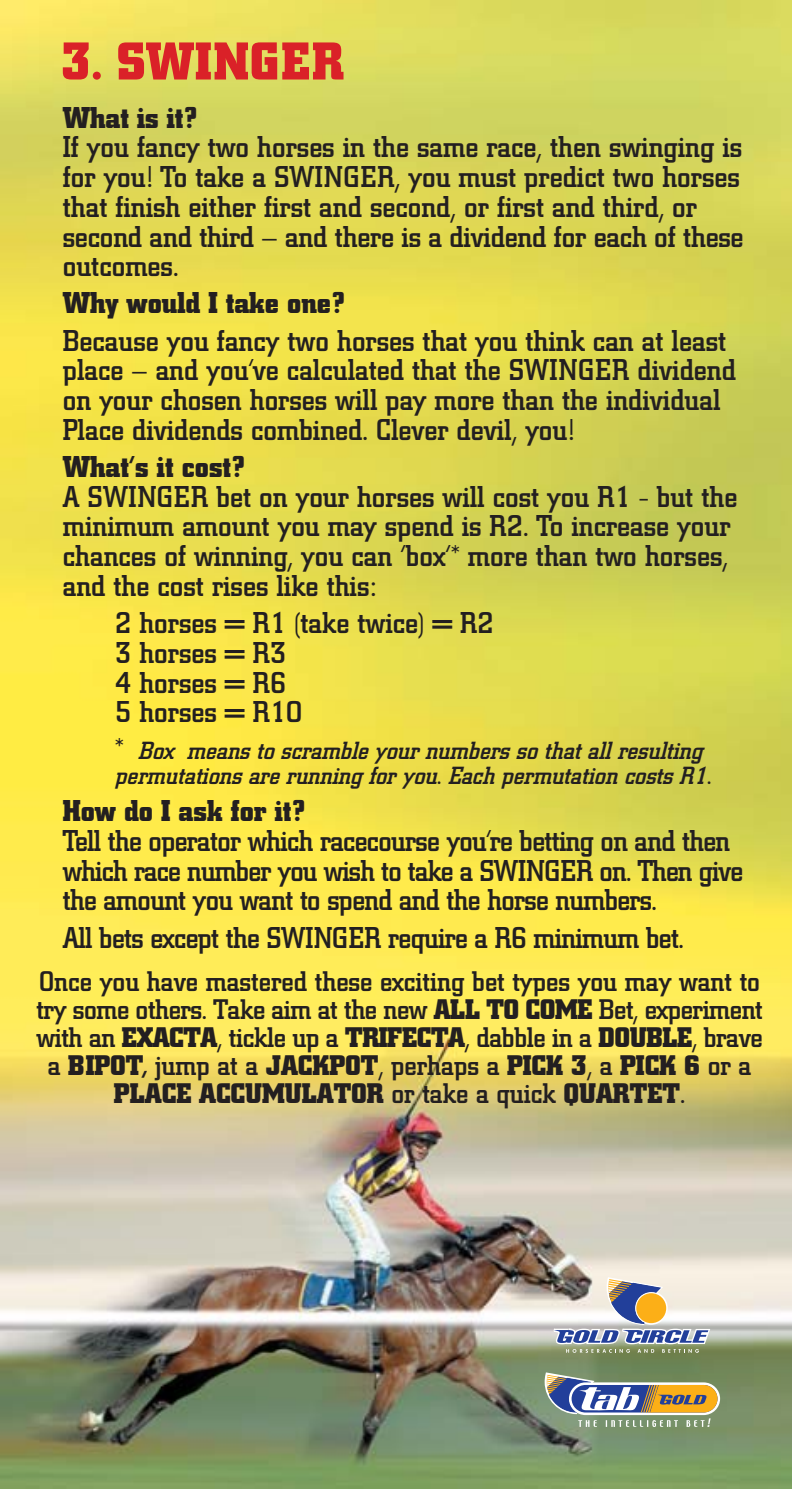
<style>
.page{position:relative;width:794px;height:1489px;background:#fff}
.page>*{position:absolute;margin:0;border:0;box-sizing:border-box;transform-origin:0 0}
.t1{font:700 52.5px "City";letter-spacing:.03em;color:#da2128}
.t2{font:500 29.75px/29.8px "City";color:#231f20}
.t3{font:500 29.75px/29.8px "City";letter-spacing:-.02em;color:#231f20}
.t4{font:700 29.75px "City";color:#231f20}
.t5{font:500 28px/28px "City";letter-spacing:-.015em;color:#231f20;text-align:center}
.t6{font:italic 500 24.5px/24.5px "City";color:#231f20}
.s1{font-style:normal;font-size:29.75px}
.s2{font-weight:700}
</style>
<div class="page">
<img style="left:0;top:1px;width:791px;height:1486px">
<svg style="left:534px;top:1274px;width:178px;height:78px"></svg>
<svg style="left:542px;top:1369px;width:175px;height:57px"></svg>
<h1 class="t1" style="left:61px;top:32px;width:285px">3. SWINGER</h1>
<p class="t4" style="left:63px;top:101px;width:136px">What is it?</p>
<p class="t2" style="left:63px;top:133px;width:682px">If you fancy two horses in the same race, then swinging is for you! To take a SWINGER, you must predict two horses that finish either first and second, or first and third, or second and third – and there is a dividend for each of these outcomes.</p>
<p class="t4" style="left:63px;top:286px;width:283px">Why would I take one?</p>
<p class="t2" style="left:63px;top:326px;width:675px">Because you fancy two horses that you think can at least place – and you’ve calculated that the SWINGER dividend on your chosen horses will pay more than the individual Place dividends combined. Clever devil, you!</p>
<p class="t4" style="left:63px;top:450px;width:184px">What’s it cost?</p>
<p class="t2" style="left:63px;top:482px;width:676px">A SWINGER bet on your horses will cost you R1 - but the minimum amount you may spend is R2. To increase your chances of winning, you can ‘box’* more than two horses, and the cost rises like this:</p>
<p class="t2" style="left:115px;top:608px;width:380px">2 horses = R1 (take twice) = R2<br>3 horses = R3<br>4 horses = R6<br>5 horses = R10</p>
<p class="t6" style="left:115px;top:739px;width:598px"><span class="s1">*</span> Box means to scramble your numbers so that all resulting permutations are running for you. Each permutation costs R1.</p>
<p class="t4" style="left:63px;top:794px;width:244px">How do I ask for it?</p>
<p class="t3" style="left:63px;top:826px;width:682px">Tell the operator which racecourse you’re betting on and then which race number you wish to take a SWINGER on. Then give the amount you want to spend and the horse numbers.</p>
<p class="t3" style="left:63px;top:923px;width:622px">All bets except the SWINGER require a R6 minimum bet.</p>
<p class="t5" style="left:36px;top:967px;width:728px">Once you have mastered these exciting bet types you may want to try some others. Take aim at the new <span class="s2">ALL TO COME</span> Bet, experiment with an <span class="s2">EXACTA</span>, tickle up a <span class="s2">TRIFECTA</span>, dabble in a <span class="s2">DOUBLE</span>, brave a <span class="s2">BIPOT,</span> jump at a <span class="s2">JACKPOT</span>, perhaps a <span class="s2">PICK 3</span>, a <span class="s2">PICK 6</span> or a <span class="s2">PLACE ACCUMULATOR</span> or take a quick <span class="s2">QUARTET</span>.</p>
</div>
